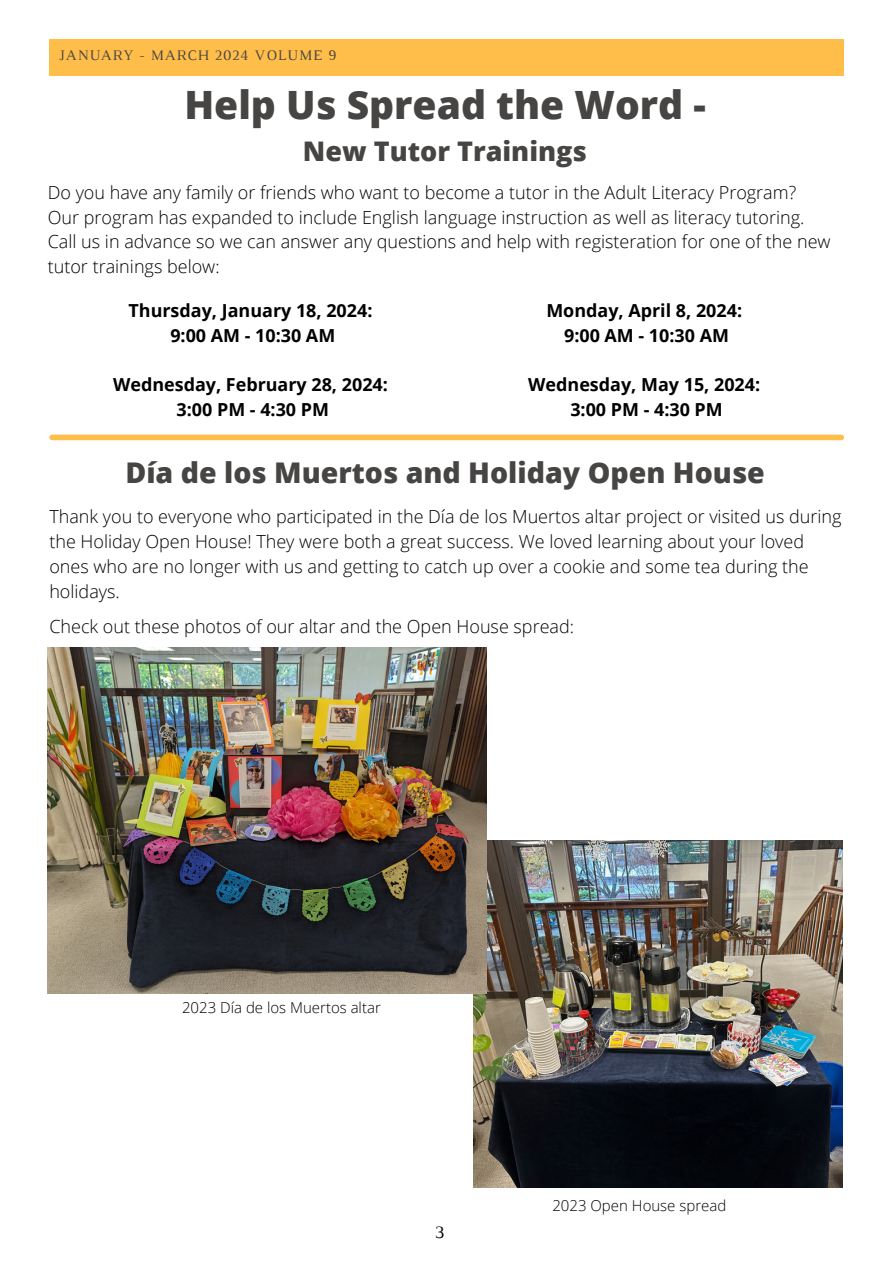
<style>
.page{position:relative;width:893px;height:1264px;background:#fff}
.page>*{position:absolute;margin:0;border:0;box-sizing:border-box;transform-origin:0 0}
.t1{font:800 39px "Open Sans";color:#464544}
.t2{font:800 28.5px "Open Sans";color:#464544}
.t3{font:800 27px "Open Sans";color:#464544}
.t4{font:300 18px/25px "Open Sans";color:#000}
.t5{font:700 18px "Open Sans";color:#000}
.t6{font:18px "Luthier";color:#000}
.t7{font:300 15px "Open Sans";color:#000}
.t8{font:14.85px "Luthier";letter-spacing:.06em;color:#464544}
</style>
<div class="page">
<div style="left:49px;top:39px;width:795px;height:36px;background:#ffbd4a"></div>
<div style="left:52px;top:434px;width:789px;height:6px;background:#ffbd4a"></div>
<img style="left:473px;top:840px;width:369px;height:347px">
<img style="left:48px;top:648px;width:438px;height:345px">
<p class="t8" style="left:59px;top:50px;width:279px">JANUARY - MARCH 2024 VOLUME 9</p>
<p class="t1" style="left:184px;top:77px;width:523px">Help Us Spread the Word -</p>
<p class="t3" style="left:303px;top:132px;width:285px">New Tutor Trainings</p>
<p class="t4" style="left:48px;top:180px;width:750px">Do you have any family or friends who want to become a tutor in the Adult Literacy Program?</p>
<p class="t4" style="left:48px;top:204px;width:758px">Our program has expanded to include English language instruction as well as literacy tutoring.</p>
<p class="t4" style="left:48px;top:229px;width:784px;line-height:24.5px">Call us in advance so we can answer any questions and help with registeration for one of the new tutor trainings below:</p>
<p class="t5" style="left:128px;top:298px;width:245px">Thursday, January 18, 2024:</p>
<p class="t5" style="left:170px;top:322px;width:166px">9:00 AM - 10:30 AM</p>
<p class="t5" style="left:113px;top:372px;width:276px">Wednesday, February 28, 2024:</p>
<p class="t5" style="left:177px;top:397px;width:154px">3:00 PM - 4:30 PM</p>
<p class="t5" style="left:546px;top:298px;width:197px">Monday, April 8, 2024:</p>
<p class="t5" style="left:564px;top:322px;width:166px">9:00 AM - 10:30 AM</p>
<p class="t5" style="left:528px;top:372px;width:233px">Wednesday, May 15, 2024:</p>
<p class="t5" style="left:570px;top:397px;width:154px">3:00 PM - 4:30 PM</p>
<p class="t2" style="left:125px;top:452px;width:641px">Día de los Muertos and Holiday Open House</p>
<p class="t4" style="left:49px;top:503px;width:793px">Thank you to everyone who participated in the Día de los Muertos altar project or visited us during the Holiday Open House! They were both a great success. We loved learning about your loved ones who are no longer with us and getting to catch up over a cookie and some tea during the holidays.</p>
<p class="t4" style="left:49px;top:613px;width:526px">Check out these photos of our altar and the Open House spread:</p>
<p class="t7" style="left:182px;top:997px;width:200px">2023 Día de los Muertos altar</p>
<p class="t6" style="left:435px;top:1225px;width:11px">3</p>
<p class="t7" style="left:552px;top:1194px;width:175px">2023 Open House spread</p>
</div>
